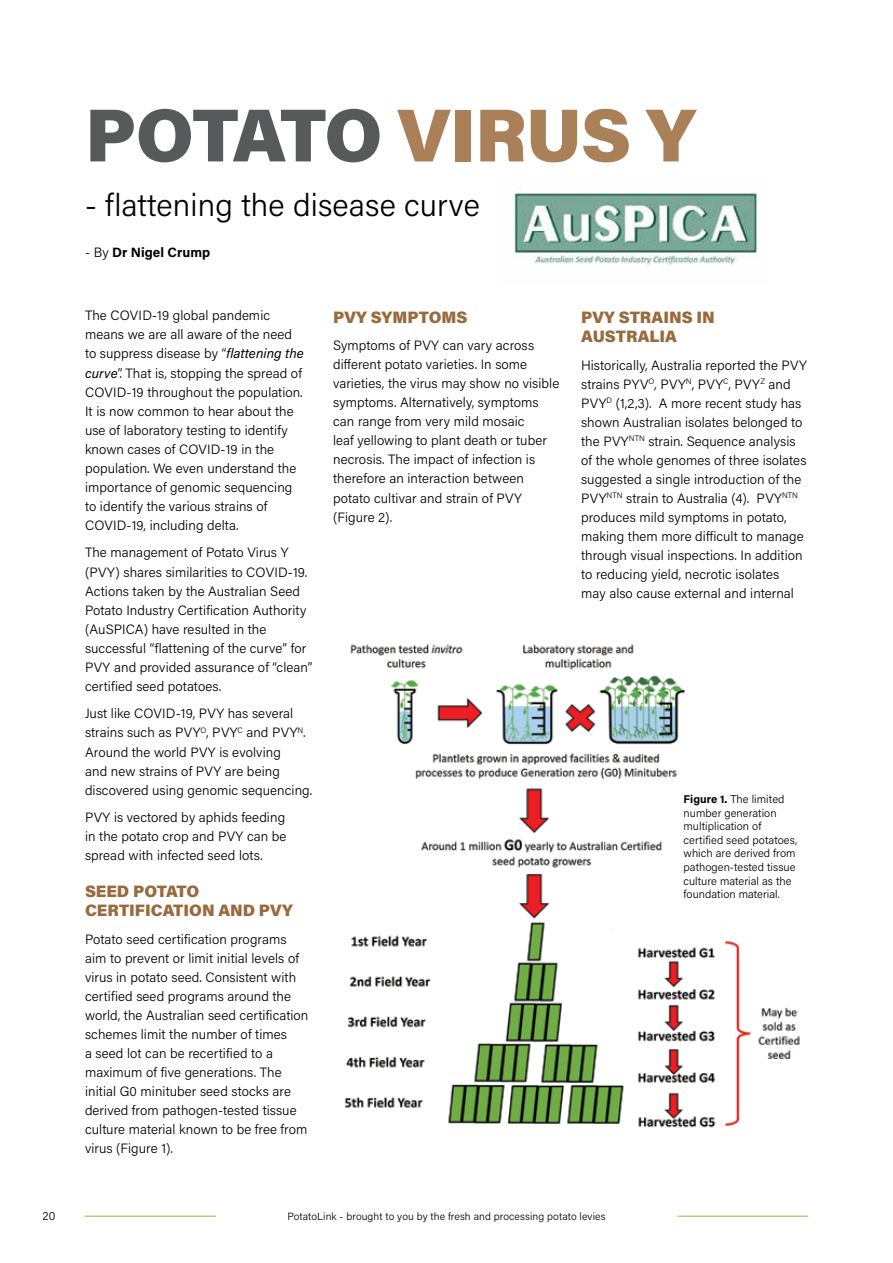
<style>
.page{position:relative;width:893px;height:1263px;background:#fff}
.page>*{position:absolute;margin:0;border:0;box-sizing:border-box;transform-origin:0 0}
.t1{font:900 75px "Acumin Pro";letter-spacing:-.01em;color:#58595b}
.t2{font:300 31.5px "Acumin Pro";letter-spacing:.005em;color:#000}
.t3{font:900 16.5px/19.5px "Acumin Pro";color:#996a3b}
.t4{font:300 13.5px/19px "Acumin Pro";letter-spacing:.005em;color:#000}
.t5{font:700 13.5px "Acumin Pro";letter-spacing:.005em;color:#000}
.t6{font:300 12px "Acumin Pro";color:#000}
.t7{font:300 11.25px/13.5px "Acumin Pro";letter-spacing:.005em;color:#000}
.t8{font:300 10.5px "Acumin Pro";letter-spacing:.01em;color:#000}
.s1{color:#a98058}
.s2{font-weight:300}
.s3{font-weight:400;font-style:italic}
.s4{font-weight:700}
</style>
<div class="page">
<img style="left:514px;top:193px;width:244px;height:73px">
<img style="left:344px;top:644px;width:456px;height:484px">
<hr style="left:677px;top:1216px;width:131px;height:1px;background:#8ebe3f">
<hr style="left:85px;top:1216px;width:131px;height:1px;background:#8ebe3f">
<h1 class="t1" style="left:85px;top:82px;width:612px">POTATO <span class="s1">VIRUS Y</span></h1>
<h2 class="t2" style="left:85px;top:183px;width:396px">- flattening the disease curve</h2>
<p class="t5" style="left:85px;top:242px;width:127px"><span class="s2">- By</span> Dr Nigel Crump</p>
<p class="t4" style="left:85px;top:306px;width:220px">The COVID-19 global pandemic means we are all aware of the need to suppress disease by “<span class="s3">flattening the curve</span>”. That is, stopping the spread of COVID-19 throughout the population.<br>It is now common to hear about the use of laboratory testing to identify known cases of COVID-19 in the population. We even understand the importance of genomic sequencing to identify the various strains of COVID-19, including delta.</p>
<p class="t4" style="left:85px;top:543px;width:229px">The management of Potato Virus Y (PVY) shares similarities to COVID-19.<br>Actions taken by the Australian Seed Potato Industry Certification Authority (AuSPICA) have resulted in the successful “flattening of the curve” for PVY and provided assurance of “clean” certified seed potatoes.</p>
<p class="t4" style="left:85px;top:704px;width:229px">Just like COVID-19, PVY has several strains such as PVY<sup>O</sup>, PVY<sup>C</sup> and PVY<sup>N</sup>.<br>Around the world PVY is evolving<br>and new strains of PVY are being discovered using genomic sequencing.</p>
<p class="t4" style="left:85px;top:807px;width:203px;text-align:justify">PVY is vectored by aphids feeding in the potato crop and PVY can be spread with infected seed lots.</p>
<p class="t3" style="left:85px;top:880px;width:209px">SEED POTATO<br>CERTIFICATION AND PVY</p>
<p class="t4" style="left:85px;top:929px;width:225px">Potato seed certification programs aim to prevent or limit initial levels of virus in potato seed. Consistent with certified seed programs around the world, the Australian seed certification schemes limit the number of times<br>a seed lot can be recertified to a maximum of five generations. The initial G0 minituber seed stocks are derived from pathogen-tested tissue culture material known to be free from virus (Figure 1).</p>
<p class="t3" style="left:333px;top:306px;width:136px">PVY SYMPTOMS</p>
<p class="t4" style="left:333px;top:335px;width:228px">Symptoms of PVY can vary across different potato varieties. In some varieties, the virus may show no visible symptoms. Alternatively, symptoms can range from very mild mosaic<br>leaf yellowing to plant death or tuber necrosis. The impact of infection is therefore an interaction between potato cultivar and strain of PVY (Figure 2).</p>
<p class="t3" style="left:581px;top:306px;width:135px">PVY STRAINS IN<br>AUSTRALIA</p>
<p class="t4" style="left:581px;top:355px;width:227px">Historically, Australia reported the PVY strains PYV<sup>O</sup>, PVY<sup>N</sup>, PVY<sup>C</sup>, PVY<sup>Z</sup> and PVY<sup>D</sup> (1,2,3). A more recent study has shown Australian isolates belonged to the PVY<sup>NTN</sup> strain. Sequence analysis of the whole genomes of three isolates suggested a single introduction of the PVY<sup>NTN</sup> strain to Australia (4). PVY<sup>NTN </sup>produces mild symptoms in potato, making them more difficult to manage through visual inspections. In addition to reducing yield, necrotic isolates may also cause external and internal</p>
<p class="t7" style="left:684px;top:792px;width:115px"><span class="s4">Figure 1.</span> The limited number generation multiplication of certified seed potatoes, which are derived from pathogen-tested tissue culture material as the foundation material.</p>
<p class="t6" style="left:43px;top:1208px;width:14px">20</p>
<p class="t8" style="left:287px;top:1209px;width:320px">PotatoLink - brought to you by the fresh and processing potato levies</p>
</div>
